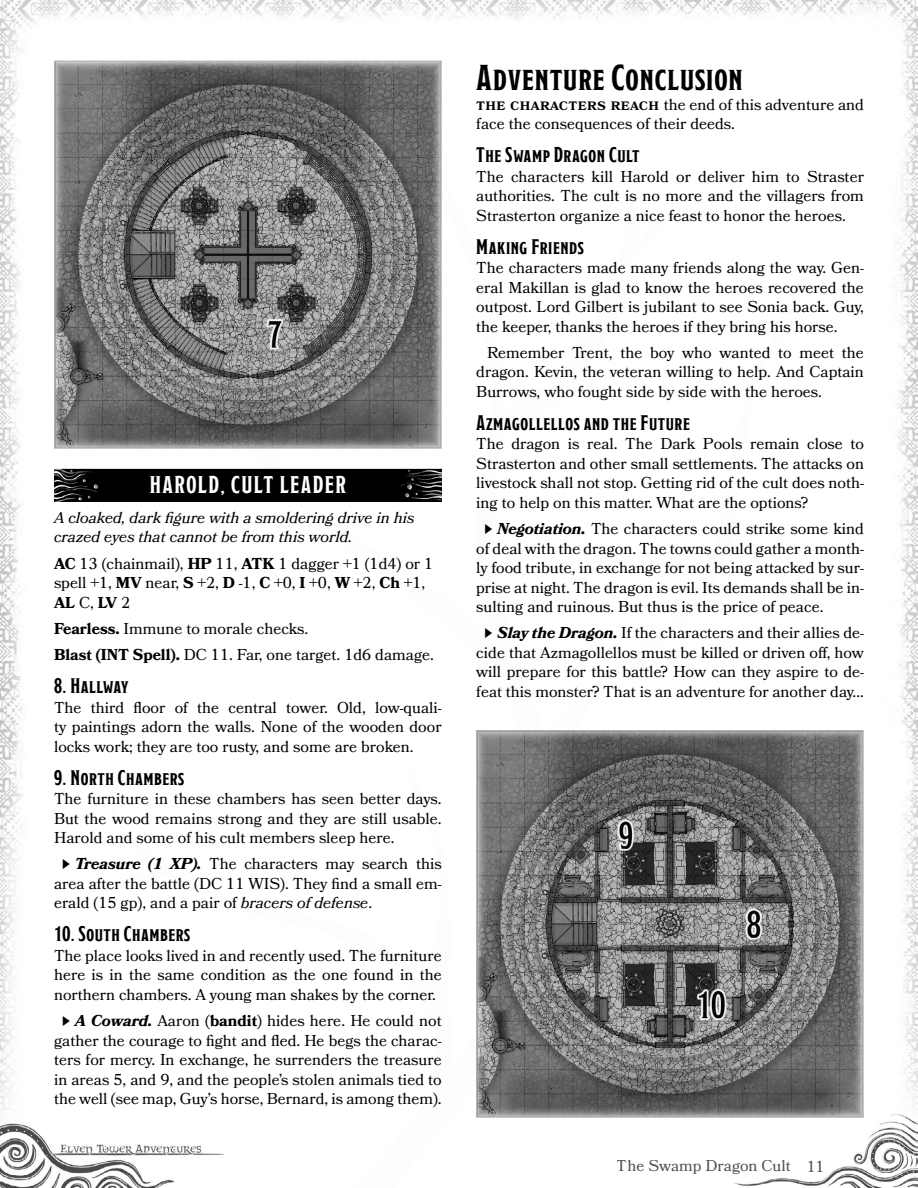
<style>
.page{position:relative;width:918px;height:1188px;background:#fff}
.page>*{position:absolute;margin:0;border:0;box-sizing:border-box;transform-origin:0 0}
.Heading_1{font:36px "Modesto Condensed";letter-spacing:.025em;color:#000}
.Statblock_Title{font:700 24px "Modesto Condensed";letter-spacing:.06em;color:#fff}
.Heading_2{font:700 21px "Modesto Condensed";letter-spacing:.025em;color:#000}
.Heading_2-2{font:700 21px "Modesto Condensed";letter-spacing:.005em;color:#000}
.Core_Body{font:15.75px/19.5px "Bookmania";color:#000;text-align:justify}
.Core_Body_-_Indented{font:15.75px/19.5px "Bookmania";color:#000;text-align:justify}
.Statblock_Numbers{font:15.75px/19.5px "Bookmania";color:#000}
.Statblock_Descriptio{font:italic 15.75px/19.5px "Bookmania";color:#000}
.Statblock_Ability{font:15.75px "Bookmania";color:#000}
.Small_Caps_-_after_H{font:15.75px/19.5px "Bookmania";color:#000}
.s1{font-weight:700}
.s2{font-family:"Hira Kaku Pro W3";font-size:10.5px}
.s3{font-weight:700;font-style:italic}
.s4{font-style:italic}
.s5{font-weight:600;font-size:16.5px}
</style>
<div class="page">
<img style="left:0;top:0;width:918px;height:1188px">
<img style="left:54px;top:469px;width:388px;height:33px">
<img style="left:54px;top:61px;width:388px;height:387px">
<img style="left:476px;top:730px;width:388px;height:388px">
<p class="Statblock_Title" style="left:150px;top:473px;width:198px">HAROLD, CULT LEADER</p>
<p class="Statblock_Descriptio" style="left:54px;top:508px;width:362px">A cloaked, dark figure with a smoldering drive in his crazed eyes that cannot be from this world.</p>
<p class="Statblock_Numbers" style="left:54px;top:553px;width:381px"><span class="s1">AC</span> 13 (chainmail), <span class="s1">HP</span> 11, <span class="s1">ATK</span> 1 dagger +1 (1d4) or 1 spell +1, <span class="s1">MV</span> near, <span class="s1">S</span> +2, <span class="s1">D</span> -1, <span class="s1">C</span> +0, <span class="s1">I</span> +0, <span class="s1">W</span> +2, <span class="s1">Ch</span> +1,<br><span class="s1">AL</span> C, <span class="s1">LV</span> 2</p>
<p class="Statblock_Ability" style="left:54px;top:619px;width:256px"><span class="s1">Fearless.</span> Immune to morale checks.</p>
<p class="Statblock_Ability" style="left:54px;top:645px;width:381px"><span class="s1">Blast (INT Spell).</span> DC 11. Far, one target. 1d6 damage.</p>
<p class="Heading_2-2" style="left:54px;top:675px;width:76px">8. Hallway</p>
<p class="Core_Body" style="left:54px;top:697px;width:389px">The third floor of the central tower. Old, low-quali&shy;ty paintings adorn the walls. None of the wooden door locks work; they are too rusty, and some are broken.</p>
<p class="Heading_2" style="left:54px;top:767px;width:132px">9. North Chambers</p>
<p class="Core_Body" style="left:54px;top:789px;width:389px">The furniture in these chambers has seen better days.<br>But the wood remains strong and they are still usable.<br>Harold and some of his cult members sleep here.</p>
<p class="Core_Body" style="left:54px;top:854px;width:389px;text-indent:7px"><span class="s2">▶</span> <span class="s3">Treasure (1 XP).</span> The characters may search this area after the battle (DC 11 WIS). They find a small em&shy;erald (15 gp), and a pair of <span class="s4">bracers of defense</span>.</p>
<p class="Heading_2" style="left:54px;top:924px;width:138px">10. South Chambers</p>
<p class="Core_Body" style="left:54px;top:946px;width:389px">The place looks lived in and recently used. The furniture here is in the same condition as the one found in the northern chambers. A young man shakes by the corner.</p>
<p class="Core_Body" style="left:54px;top:1011px;width:389px;text-align:center"><span class="s2">▶</span> <span class="s3">A Coward.</span> Aaron (<span class="s1">bandit</span>) hides here. He could not gather the courage to fight and fled. He begs the charac&shy;ters for mercy. In exchange, he surrenders the treasure in areas 5, and 9, and the people’s stolen animals tied to the well (see map, Guy’s horse, Bernard, is among them).</p>
<p class="Heading_1" style="left:476px;top:59px;width:268px">Adventure Conclusion</p>
<p class="Small_Caps_-_after_H" style="left:476px;top:94px;width:389px"><span class="s5">The characters reach</span> the end of this adventure and face the consequences of their deeds.</p>
<p class="Heading_2" style="left:476px;top:144px;width:165px">The Swamp Dragon Cult</p>
<p class="Core_Body" style="left:476px;top:166px;width:389px">The characters kill Harold or deliver him to Straster authorities. The cult is no more and the villagers from Strasterton organize a nice feast to honor the heroes.</p>
<p class="Heading_2" style="left:476px;top:236px;width:109px">Making Friends</p>
<p class="Core_Body" style="left:476px;top:258px;width:389px">The characters made many friends along the way. Gen&shy;eral Makillan is glad to know the heroes recovered the outpost. Lord Gilbert is jubilant to see Sonia back. Guy, the keeper, thanks the heroes if they bring his horse.</p>
<p class="Core_Body_-_Indented" style="left:476px;top:343px;width:389px;text-indent:11px">Remember Trent, the boy who wanted to meet the dragon. Kevin, the veteran willing to help. And Captain Burrows, who fought side by side with the heroes.</p>
<p class="Heading_2" style="left:476px;top:412px;width:215px">Azmagollellos and the Future</p>
<p class="Core_Body" style="left:476px;top:434px;width:389px">The dragon is real. The Dark Pools remain close to Strasterton and other small settlements. The attacks on livestock shall not stop. Getting rid of the cult does noth&shy;ing to help on this matter. What are the options?</p>
<p class="Core_Body" style="left:476px;top:519px;width:389px;text-indent:7px"><span class="s2">▶</span> <span class="s3">Negotiation.</span> The characters could strike some kind of deal with the dragon. The towns could gather a month&shy;ly food tribute, in exchange for not being attacked by sur&shy;prise at night. The dragon is evil. Its demands shall be in&shy;sulting and ruinous. But thus is the price of peace.</p>
<p class="Core_Body" style="left:476px;top:623px;width:389px;text-align:center"><span class="s2">▶</span> <span class="s3">Slay the Dragon.</span> If the characters and their allies de&shy;cide that Azmagollellos must be killed or driven off, how will prepare for this battle? How can they aspire to de&shy;feat this monster? That is an adventure for another day...</p>
<p class="Core_Body" style="left:617px;top:1156px;width:209px">The Swamp Dragon Cult 11</p>
</div>
